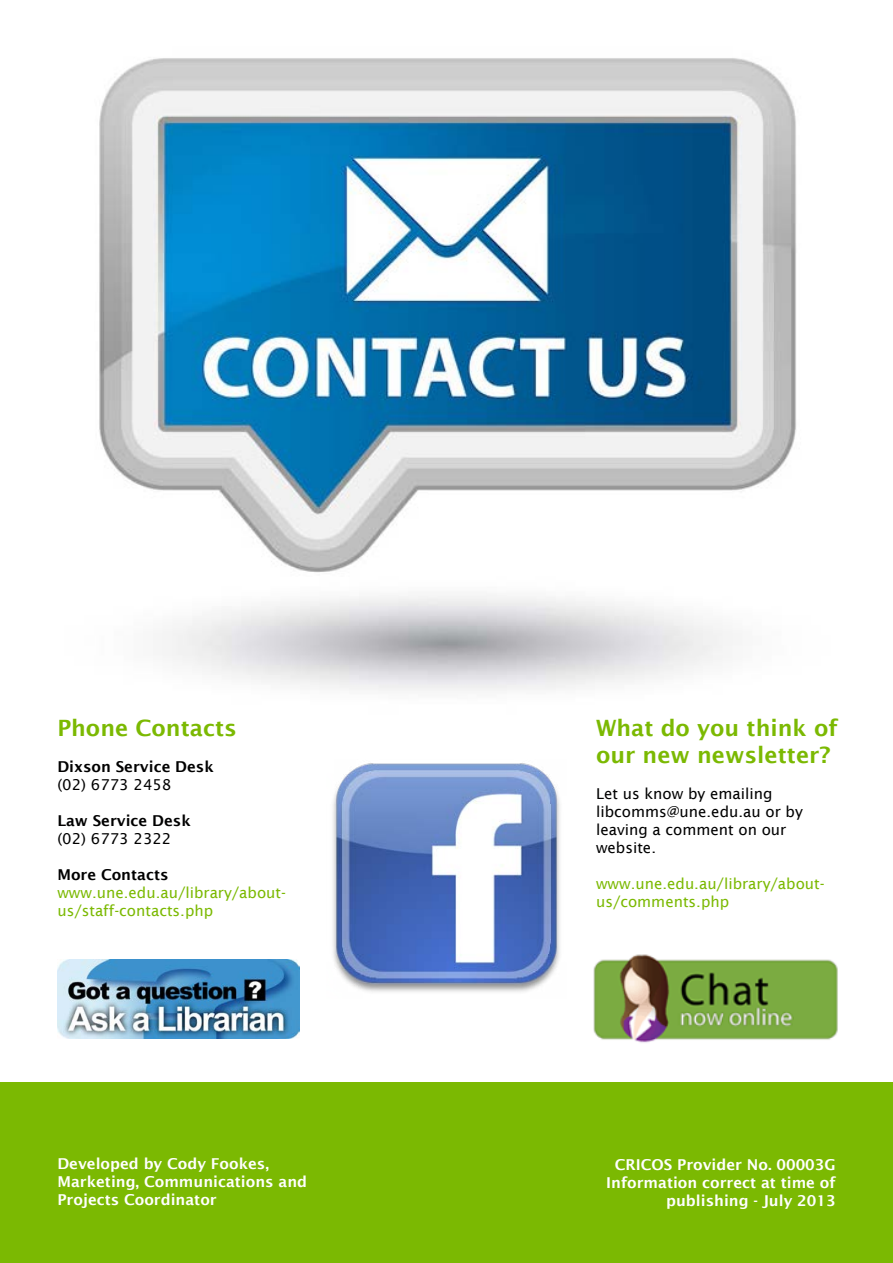
<style>
.page{position:relative;width:893px;height:1263px;background:#fff}
.page>*{position:absolute;margin:0;border:0;box-sizing:border-box;transform-origin:0 0}
.t1{font:600 22.5px/27px "Lucida Sans";color:#7bb902}
.t2{font:600 15px/18px "Lucida Sans";color:#fffffe;text-align:right}
.t3{font:15px/18px "Lucida Sans";color:#010000}
.t4{font:15px/18px "Lucida Sans";color:#7bb902}
.t5{font:600 15px "Lucida Sans";color:#010000}
</style>
<div class="page">
<img style="left:99px;top:58px;width:698px;height:633px">
<div style="left:0;top:1082px;width:893px;height:181px;background:#7bb902"></div>
<img style="left:57px;top:960px;width:242px;height:79px">
<img style="left:593px;top:954px;width:245px;height:89px">
<img style="left:333px;top:763px;width:227px;height:229px">
<h1 class="t1" style="left:57px;top:715px;width:181px">Phone Contacts</h1>
<p class="t5" style="left:57px;top:758px;width:158px">Dixson Service Desk</p>
<p class="t3" style="left:57px;top:776px;width:116px">(02) 6773 2458</p>
<p class="t5" style="left:57px;top:812px;width:135px">Law Service Desk</p>
<p class="t3" style="left:57px;top:830px;width:116px">(02) 6773 2322</p>
<p class="t5" style="left:57px;top:866px;width:113px">More Contacts</p>
<p class="t4" style="left:57px;top:884px;width:230px">www.une.edu.au/library/about&shy;us/staff-contacts.php</p>
<p class="t2" style="left:57px;top:1154px;width:251px;text-align:left">Developed by Cody Fookes,<br>Marketing, Communications and<br>Projects Coordinator</p>
<h1 class="t1" style="left:596px;top:714px;width:243px">What do you think of our new newsletter?</h1>
<p class="t3" style="left:596px;top:785px;width:208px">Let us know by emailing libcomms@une.edu.au or by leaving a comment on our website.</p>
<p class="t4" style="left:596px;top:875px;width:230px">www.une.edu.au/library/about&shy;us/comments.php</p>
<p class="t2" style="left:606px;top:1155px;width:231px">CRICOS Provider No. 00003G<br>Information correct at time of publishing - July 2013</p>
</div>
